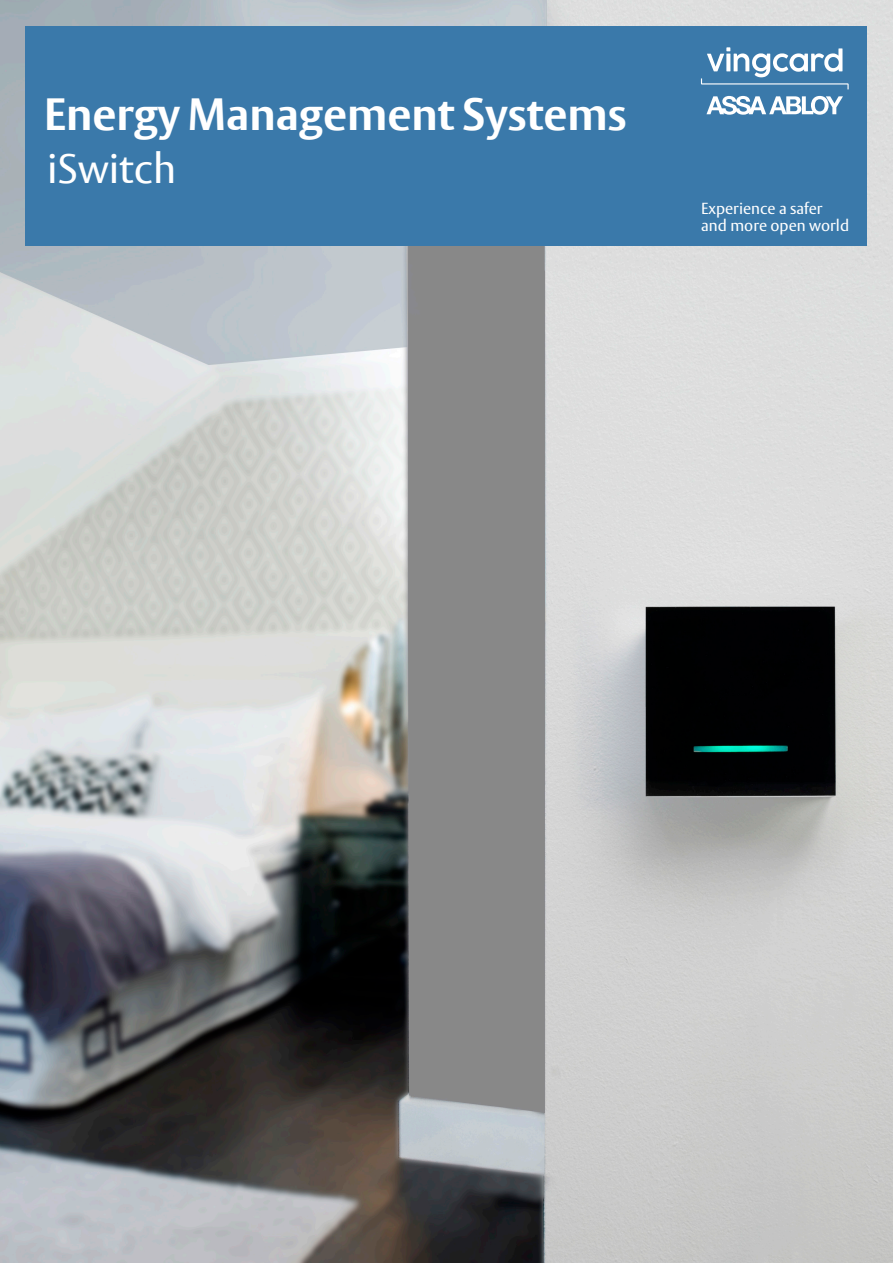
<style>
.page{position:relative;width:893px;height:1263px;background:#fff}
.page>*{position:absolute;margin:0;border:0;box-sizing:border-box;transform-origin:0 0}
.Rubrik_pos{font:700 45px "ASSA Vesta";color:#fff}
.t1{font:40.8px "ASSA Vesta";color:#fff}
.t2{font:15.9px/17.7px "ASSA Vesta";color:#fff}
</style>
<div class="page">
<img style="left:0;top:0;width:893px;height:1262px">
<div style="left:25px;top:26px;width:842px;height:220px;background:#3a79aa"></div>
<svg style="left:706px;top:96px;width:137px;height:19px"></svg>
<svg style="left:701px;top:47px;width:148px;height:42px"></svg>
<p class="Rubrik_pos" style="left:44px;top:87px;width:584px">Energy Management Systems</p>
<p class="t1" style="left:47px;top:144px;width:131px">iSwitch</p>
<p class="t2" style="left:701px;top:200px;width:149px">Experience a safer and more open world</p>
</div>
